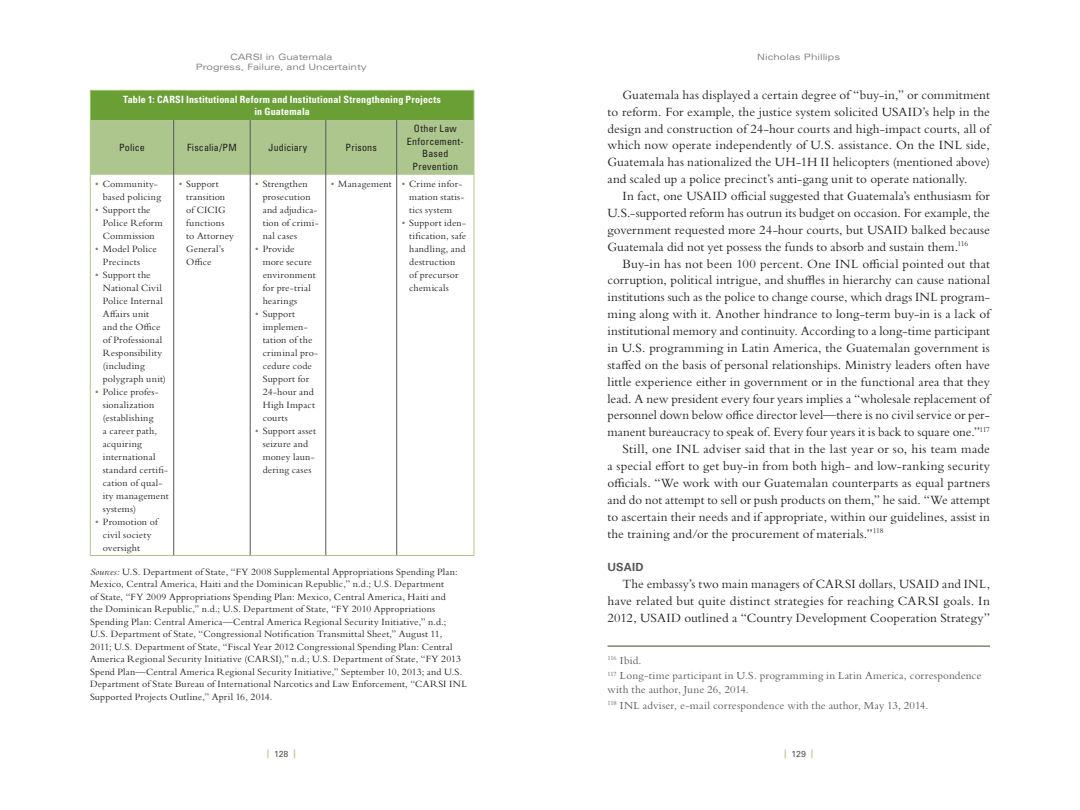
<style>
.page{position:relative;width:1080px;height:810px;background:#fff}
.page>*{position:absolute;margin:0;border:0;box-sizing:border-box;transform-origin:0 0}
.text{font:13.12px/16.9px "Bembo Std";letter-spacing:.005em;color:#231f20;text-align:justify}
.footnote{font:11.25px/13.8px "Bembo Std";letter-spacing:.01em;color:#57585a}
.subhead_b{font:700 11.25px "Univers LT Std";letter-spacing:.005em;color:#57585a}
.chart_source{font:10px/13px "Bembo Std";letter-spacing:.015em;color:#231f20}
.chart_head{font:700 condensed 10px "Univers LT Std";letter-spacing:.02em;color:#fff}
.chart_head_black{font:condensed 10px/12.5px "Univers LT Std";letter-spacing:.02em;color:#231f20;text-align:center}
.t1{font:expanded 8.75px/10.5px "Univers";color:#808285;text-align:center}
.t2{font:8.75px "Univers LT Std";letter-spacing:-.005em;color:#4f5348}
.s1{color:#798761}
.s2{font-style:italic}
.s3{font-weight:700;color:#b4cf93}
</style>
<div class="page">
<hr style="left:90px;top:90px;width:84px;height:1px;background:#acc68d">
<hr style="left:174px;top:90px;width:76px;height:1px;background:#acc68d">
<hr style="left:250px;top:90px;width:76px;height:1px;background:#acc68d">
<hr style="left:326px;top:90px;width:71px;height:1px;background:#acc68d">
<hr style="left:397px;top:90px;width:77px;height:1px;background:#acc68d">
<hr style="left:90px;top:555px;width:84px;height:1px;background:#acc68d">
<hr style="left:174px;top:555px;width:76px;height:1px;background:#acc68d">
<hr style="left:250px;top:555px;width:76px;height:1px;background:#acc68d">
<hr style="left:326px;top:555px;width:71px;height:1px;background:#acc68d">
<hr style="left:397px;top:555px;width:77px;height:1px;background:#acc68d">
<hr style="left:90px;top:175px;width:1px;height:380px;background:#acc68d">
<svg style="left:90px;top:91px;width:385px;height:84px;background:#94b86e"></svg>
<hr style="left:474px;top:120px;width:1px;height:55px;background:#acc68d">
<hr style="left:474px;top:175px;width:1px;height:380px;background:#acc68d">
<hr style="left:173px;top:120px;width:1px;height:55px;background:#57585a">
<hr style="left:250px;top:120px;width:1px;height:55px;background:#57585a">
<hr style="left:325px;top:120px;width:1px;height:55px;background:#57585a">
<hr style="left:396px;top:120px;width:1px;height:55px;background:#57585a">
<hr style="left:173px;top:175px;width:1px;height:380px;background:#57585a">
<hr style="left:250px;top:175px;width:1px;height:380px;background:#57585a">
<hr style="left:325px;top:175px;width:1px;height:380px;background:#57585a">
<hr style="left:396px;top:175px;width:1px;height:380px;background:#57585a">
<hr style="left:607px;top:646px;width:383px;height:1px;background:#3e4c2b">
<p class="t1" style="left:196px;top:51px;width:173px">CARSI in Guatemala<br>Progress, Failure, and Uncertainty</p>
<p class="t1" style="left:757px;top:51px;width:84px">Nicholas Phillips</p>
<p class="chart_head" style="left:123px;top:93px;width:319px">Table 1: CARSI Institutional Reform and Institutional Strengthening Projects</p>
<p class="chart_head" style="left:254px;top:105px;width:57px">in Guatemala</p>
<p class="chart_head_black" style="left:119px;top:141px;width:27px">Police</p>
<p class="chart_head_black" style="left:187px;top:141px;width:51px">Fiscalia/PM</p>
<p class="chart_head_black" style="left:269px;top:141px;width:40px">Judiciary</p>
<p class="chart_head_black" style="left:346px;top:141px;width:33px">Prisons</p>
<p class="text" style="left:608px;top:86px;width:384px;text-indent:15px">Guatemala has displayed a certain degree of “buy-in,” or commitment to reform. For example, the justice system solicited USAID’s help in the design and construction of 24-hour courts and high-impact courts, all of which now operate independently of U.S. assistance. On the INL side, Guatemala has nationalized the UH-1H II helicopters (mentioned above) and scaled up a police precinct’s anti-gang unit to operate nationally.</p>
<p class="text" style="left:608px;top:187px;width:384px;text-indent:15px">In fact, one USAID official suggested that Guatemala’s enthusiasm for U.S.-supported reform has outrun its budget on occasion. For example, the government requested more 24-hour courts, but USAID balked because Guatemala did not yet possess the funds to absorb and sustain them.<sup>116</sup></p>
<p class="text" style="left:608px;top:255px;width:384px;text-indent:15px">Buy-in has not been 100 percent. One INL official pointed out that corruption, political intrigue, and shuffles in hierarchy can cause national institutions such as the police to change course, which drags INL program&shy;ming along with it. Another hindrance to long-term buy-in is a lack of institutional memory and continuity. According to a long-time participant in U.S. programming in Latin America, the Guatemalan government is staffed on the basis of personal relationships. Ministry leaders often have little experience either in government or in the functional area that they lead. A new president every four years implies a “wholesale replacement of personnel down below office director level—there is no civil service or per&shy;manent bureaucracy to speak of. Every four years it is back to square one.”<sup>117</sup></p>
<p class="text" style="left:607px;top:440px;width:384px;text-indent:15px">Still, one INL adviser said that in the last year or so, his team made a special effort to get buy-in from both high- and low-ranking security officials. “We work with our Guatemalan counterparts as equal partners and do not attempt to sell or push products on them,” he said. “We attempt to ascertain their needs and if appropriate, within our guidelines, assist in the training and/or the procurement of materials.”<sup>118</sup></p>
<p class="subhead_b" style="left:607px;top:561px;width:37px">USAID</p>
<p class="text" style="left:607px;top:575px;width:384px;text-indent:15px">The embassy’s two main managers of CARSI dollars, USAID and INL, have related but quite distinct strategies for reaching CARSI goals. In 2012, USAID outlined a “Country Development Cooperation Strategy”</p>
<p class="footnote" style="left:607px;top:653px;width:35px"><sup>116</sup> Ibid.</p>
<p class="footnote" style="left:607px;top:669px;width:375px"><sup>117</sup> Long-time participant in U.S. programming in Latin America, correspondence with the author, June 26, 2014.</p>
<p class="footnote" style="left:607px;top:698px;width:322px"><sup>118</sup> INL adviser, e-mail correspondence with the author, May 13, 2014.</p>
<p class="chart_head_black" style="left:407px;top:122px;width:58px">Other Law<br>Enforcement-<br>Based<br>Prevention</p>
<p class="chart_source" style="left:186px;top:177px;width:49px;text-indent:-8px"><span class="s1">•</span> Support transition of CICIG functions to Attorney<br>General’s<br>Office</p>
<p class="chart_source" style="left:263px;top:177px;width:57px;text-indent:-8px"><span class="s1">•</span> Strengthen prosecution and adjudica&shy;tion of crimi&shy;nal cases</p>
<p class="chart_source" style="left:331px;top:177px;width:62px"><span class="s1">•</span> Management</p>
<p class="chart_source" style="left:409px;top:177px;width:57px;text-indent:-8px"><span class="s1">•</span> Crime infor&shy;mation statis&shy;tics system</p>
<p class="chart_source" style="left:409px;top:216px;width:59px;text-indent:-8px"><span class="s1">•</span> Support iden&shy;tification, safe handling, and destruction<br>of precursor chemicals</p>
<p class="chart_source" style="left:103px;top:177px;width:60px;text-indent:-8px"><span class="s1">•</span> Community&shy;based policing</p>
<p class="chart_source" style="left:103px;top:203px;width:61px;text-indent:-8px"><span class="s1">•</span> Support the<br>Police Reform<br>Commission</p>
<p class="chart_source" style="left:103px;top:242px;width:56px;text-indent:-8px"><span class="s1">•</span> Model Police<br>Precincts</p>
<p class="chart_source" style="left:103px;top:268px;width:65px;text-indent:-8px"><span class="s1">•</span> Support the<br>National Civil<br>Police Internal<br>Affairs unit and the Office of Professional<br>Responsibility (including polygraph unit)</p>
<p class="chart_source" style="left:103px;top:385px;width:67px;text-indent:-8px"><span class="s1">•</span> Police profes&shy;sionalization (establishing<br>a career path, acquiring international standard certifi&shy;cation of qual&shy;ity management systems)</p>
<p class="chart_source" style="left:103px;top:515px;width:56px;text-indent:-8px"><span class="s1">•</span> Promotion of civil society oversight</p>
<p class="chart_source" style="left:263px;top:242px;width:54px;text-indent:-8px"><span class="s1">•</span> Provide more secure environment for pre-trial hearings</p>
<p class="chart_source" style="left:263px;top:307px;width:57px;text-indent:-8px"><span class="s1">•</span> Support implemen&shy;tation of the criminal pro&shy;cedure code<br>Support for<br>24-hour and<br>High Impact courts</p>
<p class="chart_source" style="left:263px;top:424px;width:55px;text-indent:-8px"><span class="s1">•</span> Support asset seizure and money laun&shy;dering cases</p>
<p class="chart_source" style="left:90px;top:565px;width:378px;line-height:12.5px"><span class="s2">Sources:</span> U.S. Department of State, “FY 2008 Supplemental Appropriations Spending Plan:<br>Mexico, Central America, Haiti and the Dominican Republic,” n.d.; U.S. Department<br>of State, “FY 2009 Appropriations Spending Plan: Mexico, Central America, Haiti and<br>the Dominican Republic,” n.d.; U.S. Department of State, “FY 2010 Appropriations Spending Plan: Central America—Central America Regional Security Initiative,” n.d.; U.S. Department of State, “Congressional Notification Transmittal Sheet,” August 11,<br>2011; U.S. Department of State, “Fiscal Year 2012 Congressional Spending Plan: Central America Regional Security Initiative (CARSI),” n.d.; U.S. Department of State, “FY 2013<br>Spend Plan—Central America Regional Security Initiative,” September 10, 2013; and U.S.<br>Department of State Bureau of International Narcotics and Law Enforcement, “CARSI INL Supported Projects Outline,” April 16, 2014.</p>
<p class="t2" style="left:267px;top:749px;width:31px"><span class="s3">|</span> 128 <span class="s3">|</span></p>
<p class="t2" style="left:784px;top:749px;width:31px"><span class="s3">|</span> 129 <span class="s3">|</span></p>
</div>
